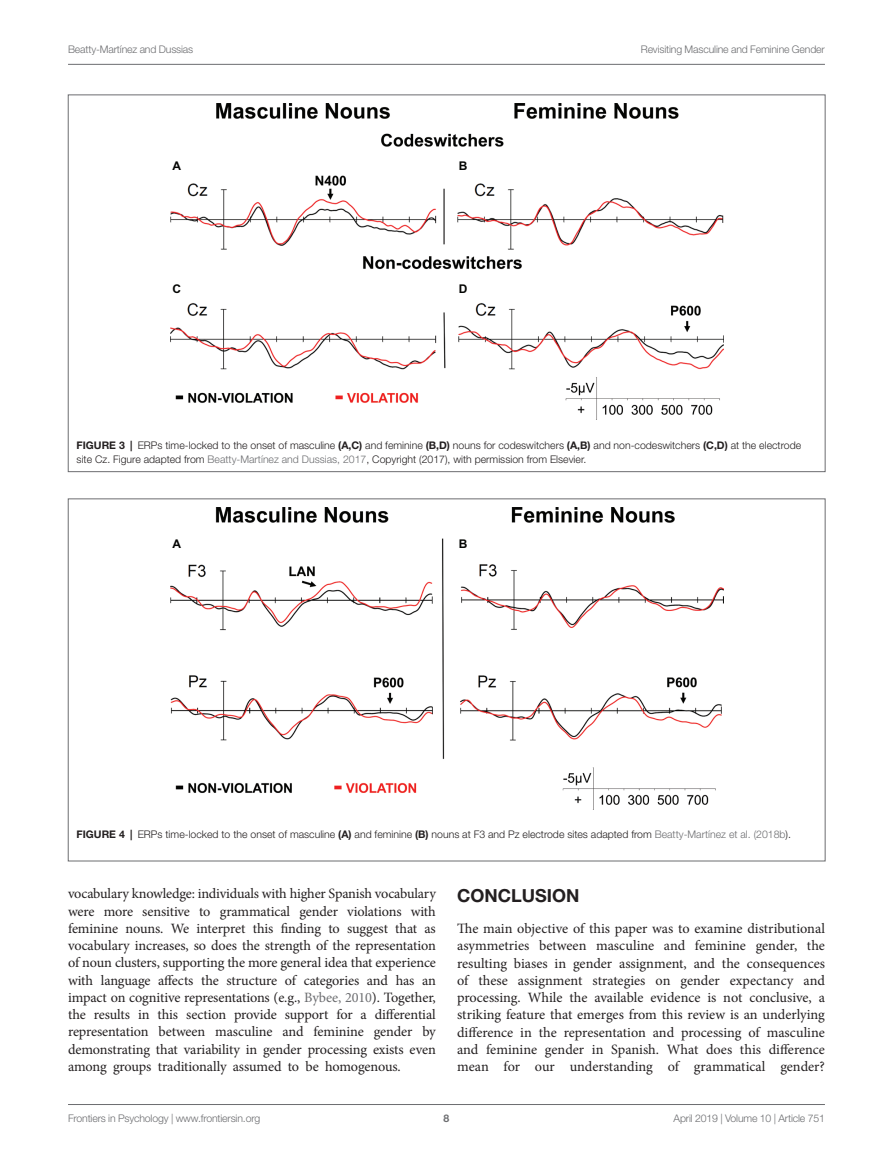
<style>
.page{position:relative;width:893px;height:1170px;background:#fff}
.page>*{position:absolute;margin:0;border:0;box-sizing:border-box;transform-origin:0 0}
.HEAD_1{font:700 18px "Helvetica Neue LT Std";color:#231f20}
.TEXT{font:14.25px/17.2px "Minion Pro";letter-spacing:-.01em;color:#231f20;text-align:justify}
.TEXT_FLUSH{font:14.25px/17.2px "Minion Pro";color:#231f20;text-align:justify}
.t1{font:700 12px "Arial";color:#040503}
.FIG_LEG{font:300 10.5px/14.2px "Helvetica Neue LT Std";color:#231f20}
.t2{font:300 10.5px "Helvetica Neue LT Std";letter-spacing:-.015em;color:#6c6d70}
.t3{font:700 10.5px "Helvetica Neue LT Std";color:#6c6d70}
.s1{font-weight:700}
.s2{color:#6c6d70}
</style>
<div class="page">
<hr style="left:68px;top:64px;width:757px;height:1px;background:#6c6d70">
<hr style="left:68px;top:1104px;width:757px;height:1px;background:#6c6d70">
<img style="left:170px;top:103px;width:553px;height:316px">
<img style="left:170px;top:507px;width:553px;height:302px">
<p class="t2" style="left:68px;top:42px;width:127px">Beatty-Martínez and Dussias</p>
<p class="t2" style="left:641px;top:42px;width:186px">Revisiting Masculine and Feminine Gender</p>
<p class="t1" style="left:173px;top:158px;width:10px">A</p>
<p class="t1" style="left:459px;top:158px;width:10px">B</p>
<p class="t1" style="left:173px;top:280px;width:10px">C</p>
<p class="t1" style="left:459px;top:280px;width:10px">D</p>
<p class="FIG_LEG" style="left:77px;top:438px;width:726px"><span class="s1">FIGURE 3 |</span> ERPs time-locked to the onset of masculine <span class="s1">(A,C)</span> and feminine <span class="s1">(B,D)</span> nouns for codeswitchers <span class="s1">(A,B)</span> and non-codeswitchers <span class="s1">(C,D)</span> at the electrode site Cz. Figure adapted from <span class="s2">Beatty-Martínez and Dussias, 2017</span>, Copyright (2017), with permission from Elsevier.</p>
<p class="t1" style="left:173px;top:535px;width:10px">A</p>
<p class="t1" style="left:459px;top:535px;width:10px">B</p>
<p class="FIG_LEG" style="left:77px;top:827px;width:716px"><span class="s1">FIGURE 4 |</span> ERPs time-locked to the onset of masculine <span class="s1">(A)</span> and feminine <span class="s1">(B)</span> nouns at F3 and Pz electrode sites adapted from <span class="s2">Beatty-Martínez et al. (2018b</span>).</p>
<p class="TEXT" style="left:68px;top:885px;width:369px">vocabulary knowledge: individuals with higher Spanish vocabulary were more sensitive to grammatical gender violations with feminine nouns. We interpret this finding to suggest that as vocabulary increases, so does the strength of the representation of noun clusters, supporting the more general idea that experience with language affects the structure of categories and has an impact on cognitive representations (e.g., <span class="s2">Bybee, 2010</span>). Together, the results in this section provide support for a differential representation between masculine and feminine gender by demonstrating that variability in gender processing exists even among groups traditionally assumed to be homogenous.</p>
<p class="HEAD_1" style="left:457px;top:883px;width:124px">CONCLUSION</p>
<p class="TEXT_FLUSH" style="left:457px;top:919px;width:369px">The main objective of this paper was to examine distributional asymmetries between masculine and feminine gender, the resulting biases in gender assignment, and the consequences of these assignment strategies on gender expectancy and processing. While the available evidence is not conclusive, a striking feature that emerges from this review is an underlying difference in the representation and processing of masculine and feminine gender in Spanish. What does this difference mean for our understanding of grammatical gender?</p>
<p class="t2" style="left:68px;top:1111px;width:194px">Frontiers in Psychology | www.frontiersin.org</p>
<p class="t3" style="left:444px;top:1111px;width:7px">8</p>
<p class="t2" style="left:673px;top:1111px;width:153px">April 2019 | Volume 10 | Article 751</p>
</div>
